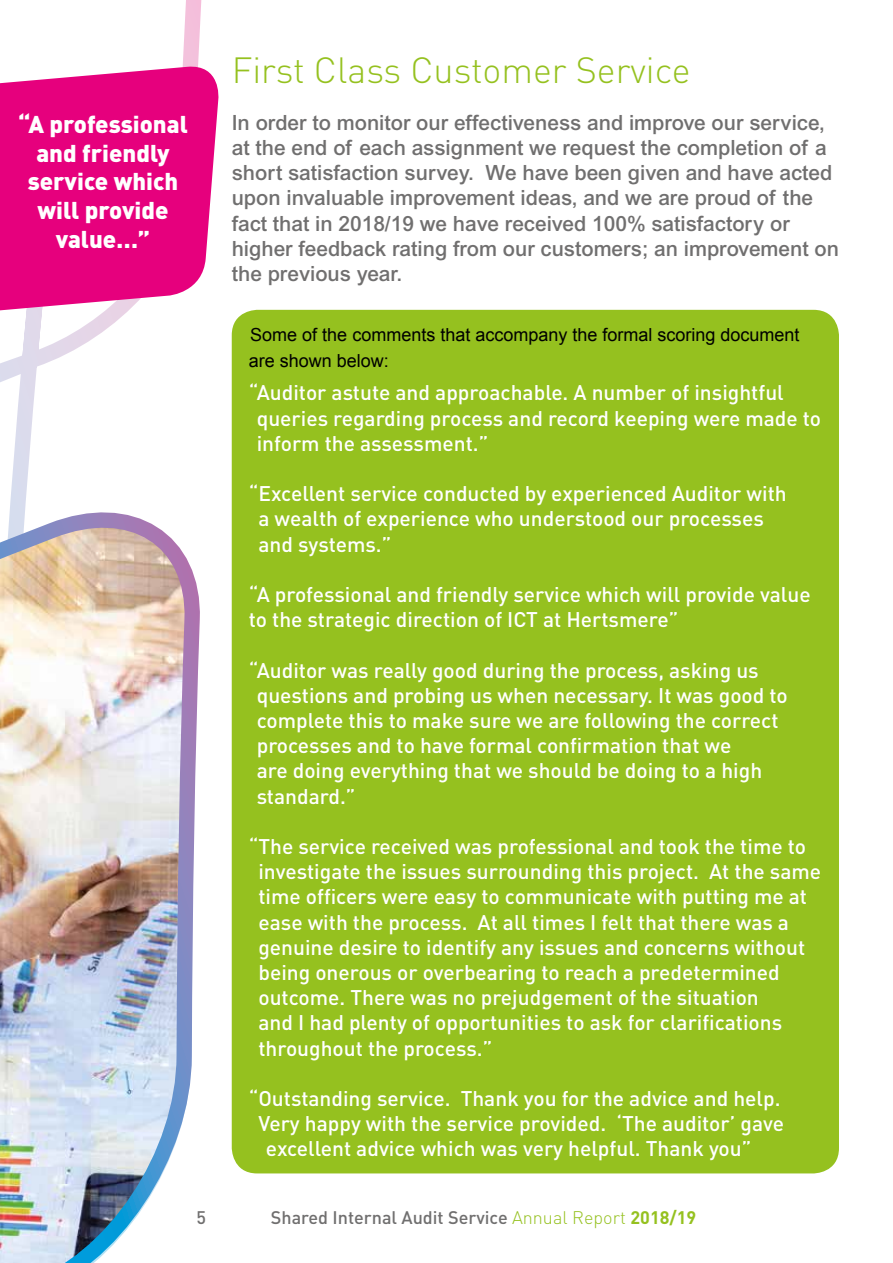
<style>
.page{position:relative;width:893px;height:1263px;background:#fff}
.page>*{position:absolute;margin:0;border:0;box-sizing:border-box;transform-origin:0 0}
.t1{font:300 36px "DIN";color:#95c11f}
.t2{font:900 24px/28.8px "DIN";color:#fff;text-align:center}
.t3{font:500 21px/25.2px "DIN";color:#fff}
.t4{font:500 21px/25.2px "Arial";color:#706f6f}
.t5{font:18px/25.2px "Arial";color:#000}
.t6{font:500 18px "DIN";color:#706f6f}
.s1{font-weight:300;color:#95c11f}
.s2{font-weight:700;color:#95c11f}
</style>
<div class="page">
<div style="left:232px;top:310px;width:607px;height:863px;background:#95c11f;border-radius:26px"></div>
<svg style="left:0;top:0;width:202px;height:500px"></svg>
<svg style="left:0;top:64px;width:219px;height:257px;background:#e92690"></svg>
<img style="left:0;top:500px;width:200px;height:763px">
<p class="t2" style="left:18px;top:108px;width:171px">“A professional and friendly service which will provide value…”</p>
<h1 class="t1" style="left:232px;top:48px;width:460px">First Class Customer Service</h1>
<p class="t4" style="left:232px;top:110px;width:609px">In order to monitor our effectiveness and improve our service, at the end of each assignment we request the completion of a short satisfaction survey. We have been given and have acted upon invaluable improvement ideas, and we are proud of the fact that in 2018/19 we have received 100% satisfactory or higher feedback rating from our customers; an improvement on the previous year.</p>
<p class="t5" style="left:249px;top:323px;width:552px">Some of the comments that accompany the formal scoring document are shown below:</p>
<p class="t3" style="left:257px;top:379px;width:566px;text-indent:-8px">“Auditor astute and approachable. A number of insightful queries regarding process and record keeping were made to inform the assessment.”</p>
<p class="t3" style="left:258px;top:480px;width:530px;text-indent:-10px">“Excellent service conducted by experienced Auditor with a wealth of experience who understood our processes and systems.”</p>
<p class="t3" style="left:249px;top:581px;width:563px">“A professional and friendly service which will provide value to the strategic direction of ICT at Hertsmere”</p>
<p class="t3" style="left:257px;top:657px;width:533px;text-indent:-8px">“Auditor was really good during the process, asking us questions and probing us when necessary. It was good to complete this to make sure we are following the correct processes and to have formal confirmation that we<br>are doing everything that we should be doing to a high standard.”</p>
<p class="t3" style="left:258px;top:833px;width:564px;text-indent:-10px">“The service received was professional and took the time to investigate the issues surrounding this project. At the same time officers were easy to communicate with putting me at ease with the process. At all times I felt that there was a genuine desire to identify any issues and concerns without being onerous or overbearing to reach a predetermined outcome. There was no prejudgement of the situation<br>and I had plenty of opportunities to ask for clarifications throughout the process.”</p>
<p class="t3" style="left:249px;top:1085px;width:533px">“Outstanding service. Thank you for the advice and help.</p>
<p class="t3" style="left:258px;top:1110px;width:527px">Very happy with the service provided. ‘The auditor’ gave</p>
<p class="t3" style="left:266px;top:1135px;width:487px">excellent advice which was very helpful. Thank you”</p>
<p class="t6" style="left:197px;top:1206px;width:11px">5</p>
<p class="t6" style="left:271px;top:1206px;width:427px">Shared Internal Audit Service <span class="s1">Annual Report</span> <span class="s2">2018/19</span></p>
</div>
